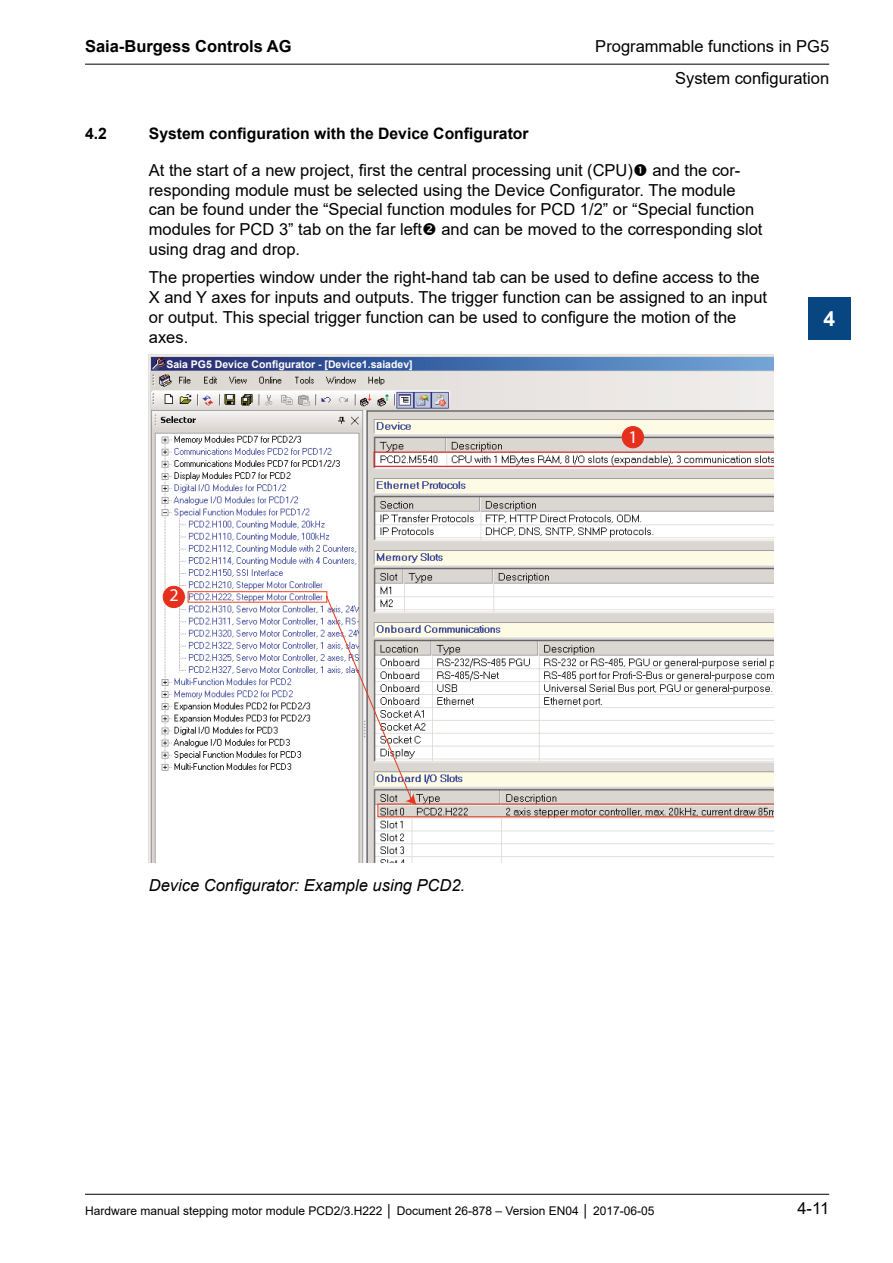
<style>
.page{position:relative;width:893px;height:1263px;background:#fff}
.page>*{position:absolute;margin:0;border:0;box-sizing:border-box;transform-origin:0 0}
.t1{font:700 21px "Arial";color:#fff}
.t2{font:18px "Myriad Pro";color:#fff}
.CH_Fliesstext{font:16.5px/19.8px "Arial";color:#000}
.CH_Bildlegende{font:italic 16.5px "Arial";color:#000}
.t3{font:700 16.5px "Arial";color:#000}
.CH_Ueberschrift_2{font:700 15.75px "Arial";color:#000}
.t4{font:12px "Arial";color:#000}
.t5{font:700 10.5px "Arial";color:#fff}
</style>
<div class="page">
<div style="left:808px;top:298px;width:42px;height:42px;background:#074680"></div>
<img style="left:149px;top:355px;width:625px;height:507px">
<div style="left:188px;top:591px;width:139px;height:11px;border:1px solid #e8431d"></div>
<svg style="left:326px;top:595px;width:448px;height:222px"></svg>
<svg style="left:374px;top:452px;width:400px;height:15px"></svg>
<div style="left:163px;top:586px;width:21px;height:21px;background:#e6301d;border-radius:50%"></div>
<div style="left:163px;top:586px;width:22px;height:22px;border:1px solid #e6301d;border-radius:50%"></div>
<div style="left:622px;top:426px;width:21px;height:22px;background:#e6301d;border-radius:50%"></div>
<div style="left:622px;top:426px;width:22px;height:22px;border:1px solid #e6301d;border-radius:50%"></div>
<svg style="left:166px;top:358px;width:194px;height:12px;background:#2e3e83"></svg>
<hr style="left:85px;top:64px;width:744px;height:1px;background:#000">
<hr style="left:85px;top:1194px;width:744px;height:1px;background:#000">
<p class="t3" style="left:85px;top:35px;width:208px">Saia-Burgess Controls AG</p>
<p class="CH_Fliesstext" style="left:595px;top:31px;width:235px;line-height:32px;text-align:right">Programmable functions in PG5<br>System configuration</p>
<p class="CH_Ueberschrift_2" style="left:85px;top:122px;width:23px">4.2</p>
<p class="CH_Ueberschrift_2" style="left:149px;top:122px;width:381px">System configuration with the Device Configurator</p>
<p class="CH_Fliesstext" style="left:149px;top:160px;width:615px">At the start of a new project, first the central processing unit (CPU) and the cor&shy;responding module must be selected using the Device Configurator. The module can be found under the “Special function modules for PCD 1/2” or “Special function modules for PCD 3” tab on the far left and can be moved to the corresponding slot using drag and drop.</p>
<p class="CH_Fliesstext" style="left:149px;top:268px;width:620px">The properties window under the right-hand tab can be used to define access to the X and Y axes for inputs and outputs. The trigger function can be assigned to an input or output. This special trigger function can be used to configure the motion of the axes.</p>
<p class="t5" style="left:166px;top:357px;width:248px">Saia PG5 Device Configurator - [Device1.saiadev]</p>
<p class="t2" style="left:628px;top:426px;width:11px">1</p>
<p class="t1" style="left:823px;top:304px;width:13px">4</p>
<p class="t2" style="left:169px;top:584px;width:11px">2</p>
<p class="CH_Bildlegende" style="left:149px;top:874px;width:318px">Device Configurator: Example using PCD2.</p>
<p class="t4" style="left:85px;top:1202px;width:571px">Hardware manual stepping motor module PCD2/3.H222 │ Document 26-878 – Version EN04 │ 2017-06-05</p>
<p class="CH_Fliesstext" style="left:797px;top:1198px;width:33px">4-11</p>
</div>
